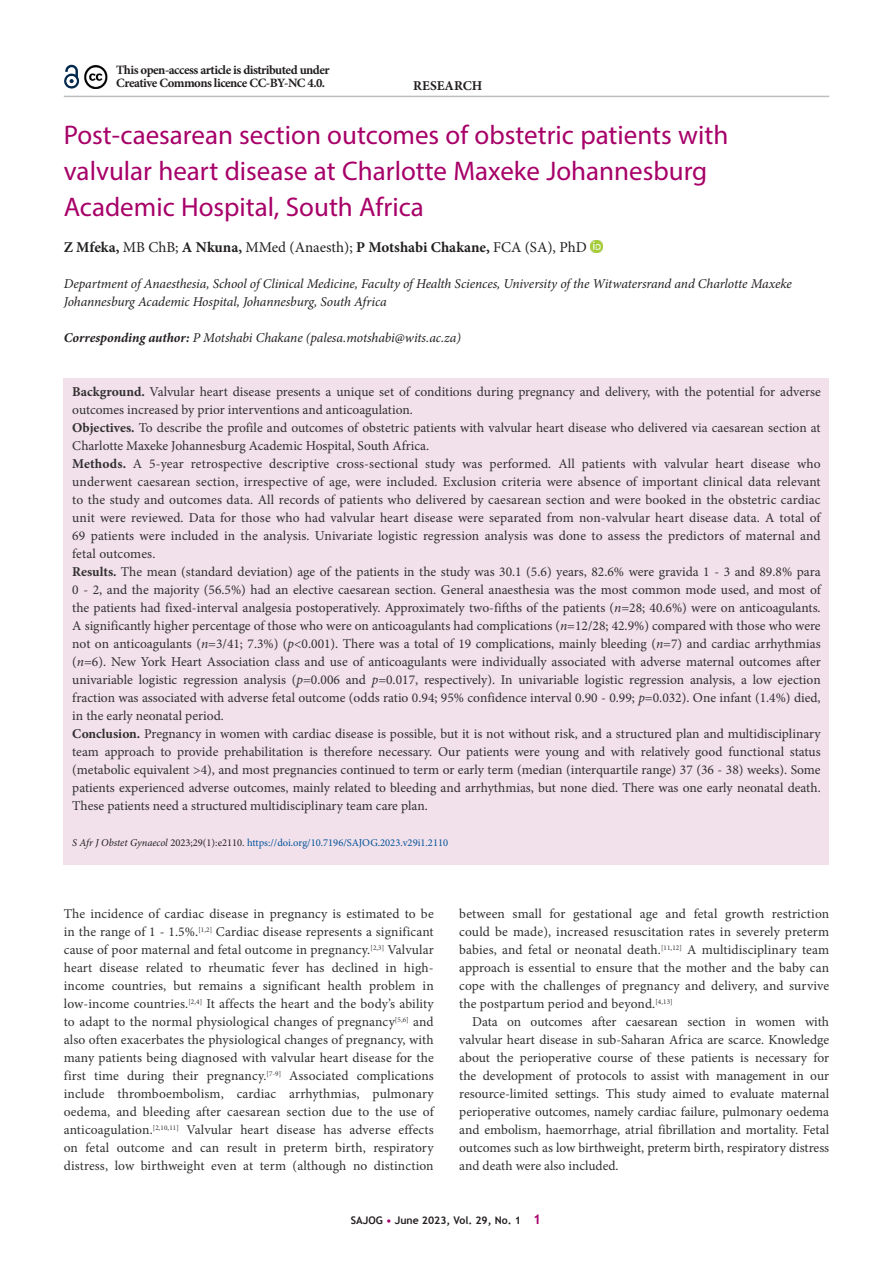
<style>
.page{position:relative;width:893px;height:1263px;background:#fff}
.page>*{position:absolute;margin:0;border:0;box-sizing:border-box;transform-origin:0 0}
.A_HEAD{font:27px/36px "Myriad Pro";color:#a70169}
.AUTHORS_NAME{font:700 15px "Minion Pro";color:#231f20}
.BODY_TEXT{font:13.5px/18px "Minion Pro";color:#312f30;text-align:justify}
.BODY_TEXT_INDENT{font:13.5px/18px "Minion Pro";color:#312f30;text-align:justify}
.AUTHOR_DETAILS{font:italic 13.5px/18px "Minion Pro";letter-spacing:-.01em;color:#231f20}
.CORRESPONDING_AUTHOR{font:italic 13.5px "Minion Pro";letter-spacing:-.005em;color:#231f20}
.t1{font:700 13.5px "Minion Pro";color:#231f20}
.BODY_TEXT_1ST_PARAGRAPH{font:700 12.75px/13.5px "Minion Pro";letter-spacing:-.04em;color:#231f20}
.CITELINE{font:10.5px "Minion Pro";color:#01529a}
.t2{font:700 10.5px "Trebuchet MS";color:#231f20}
.s1{font-weight:400}
.s2{font-weight:700}
.s3{font-style:italic}
.s4{font-style:italic;color:#231f20}
.s5{color:#231f20}
.s6{color:#a70169}
.s7{font-size:13.5px;color:#a70169}
</style>
<div class="page">
<hr style="left:64px;top:96px;width:765px;height:1px;background:#bcbdc0">
<div style="left:64px;top:378px;width:765px;height:486px;background:#f2e1ea"></div>
<svg style="left:590px;top:240px;width:12px;height:12px"></svg>
<svg style="left:64px;top:64px;width:16px;height:25px"></svg>
<img style="left:84px;top:65px;width:24px;height:23px">
<p class="BODY_TEXT_1ST_PARAGRAPH" style="left:116px;top:63px;width:215px">This open-access article is distributed under<br>Creative Commons licence CC-BY-NC 4.0.</p>
<p class="t1" style="left:413px;top:76px;width:71px">RESEARCH</p>
<h1 class="A_HEAD" style="left:64px;top:117px;width:666px">Post-caesarean section outcomes of obstetric patients with valvular heart disease at Charlotte Maxeke Johannesburg<br>Academic Hospital, South Africa</h1>
<p class="AUTHORS_NAME" style="left:64px;top:237px;width:525px">Z Mfeka, <span class="s1">MB ChB;</span> A Nkuna, <span class="s1">MMed (Anaesth);</span> P Motshabi Chakane, <span class="s1">FCA (SA), PhD</span></p>
<p class="AUTHOR_DETAILS" style="left:64px;top:275px;width:730px">Department of Anaesthesia, School of Clinical Medicine, Faculty of Health Sciences, University of the Witwatersrand and Charlotte Maxeke<br>Johannesburg Academic Hospital, Johannesburg, South Africa</p>
<p class="CORRESPONDING_AUTHOR" style="left:64px;top:328px;width:399px"><span class="s2">Corresponding author:</span> P Motshabi Chakane (palesa.motshabi@wits.ac.za)</p>
<p class="BODY_TEXT" style="left:72px;top:383px;width:750px"><span class="s2">Background.</span> Valvular heart disease presents a unique set of conditions during pregnancy and delivery, with the potential for adverse outcomes increased by prior interventions and anticoagulation.</p>
<p class="BODY_TEXT" style="left:72px;top:419px;width:750px"><span class="s2">Objectives.</span> To describe the profile and outcomes of obstetric patients with valvular heart disease who delivered via caesarean section at<br>Charlotte Maxeke Johannesburg Academic Hospital, South Africa.</p>
<p class="BODY_TEXT" style="left:72px;top:455px;width:750px"><span class="s2">Methods.</span> A 5-year retrospective descriptive cross-sectional study was performed. All patients with valvular heart disease who underwent caesarean section, irrespective of age, were included. Exclusion criteria were absence of important clinical data relevant to the study and outcomes data. All records of patients who delivered by caesarean section and were booked in the obstetric cardiac unit were reviewed. Data for those who had valvular heart disease were separated from non-valvular heart disease data. A total of 69 patients were included in the analysis. Univariate logistic regression analysis was done to assess the predictors of maternal and fetal outcomes.</p>
<p class="BODY_TEXT" style="left:72px;top:563px;width:750px"><span class="s2">Results.</span> The mean (standard deviation) age of the patients in the study was 30.1 (5.6) years, 82.6% were gravida 1 - 3 and 89.8% para 0 - 2, and the majority (56.5%) had an elective caesarean section. General anaesthesia was the most common mode used, and most of the patients had fixed-interval analgesia postoperatively. Approximately two-fifths of the patients (<span class="s3">n</span>=28; 40.6%) were on anticoagulants.<br>A significantly higher percentage of those who were on anticoagulants had complications (<span class="s3">n</span>=12/28; 42.9%) compared with those who were not on anticoagulants (<span class="s3">n</span>=3/41; 7.3%) (<span class="s3">p</span>&lt;0.001). There was a total of 19 complications, mainly bleeding (<span class="s3">n</span>=7) and cardiac arrhythmias (<span class="s3">n</span>=6). New York Heart Association class and use of anticoagulants were individually associated with adverse maternal outcomes after univariable logistic regression analysis (<span class="s3">p</span>=0.006 and <span class="s3">p</span>=0.017, respectively). In univariable logistic regression analysis, a low ejection fraction was associated with adverse fetal outcome (odds ratio 0.94; 95% confidence interval 0.90 - 0.99; <span class="s3">p</span>=0.032). One infant (1.4%) died, in the early neonatal period.</p>
<p class="BODY_TEXT" style="left:72px;top:725px;width:750px"><span class="s2">Conclusion.</span> Pregnancy in women with cardiac disease is possible, but it is not without risk, and a structured plan and multidisciplinary team approach to provide prehabilitation is therefore necessary. Our patients were young and with relatively good functional status (metabolic equivalent &gt;4), and most pregnancies continued to term or early term (median (interquartile range) 37 (36 - 38) weeks). Some patients experienced adverse outcomes, mainly related to bleeding and arrhythmias, but none died. There was one early neonatal death.<br>These patients need a structured multidisciplinary team care plan.</p>
<p class="CITELINE" style="left:72px;top:836px;width:377px"><span class="s4">S Afr J Obstet Gynaecol</span> <span class="s5">2023;29(1):e2110.</span> https://doi.org/10.7196/SAJOG.2023.v29i1.2110</p>
<p class="BODY_TEXT" style="left:64px;top:905px;width:371px">The incidence of cardiac disease in pregnancy is estimated to be in the range of 1 - 1.5%.<sup>[1,2]</sup> Cardiac disease represents a significant cause of poor maternal and fetal outcome in pregnancy.<sup>[2,3]</sup> Valvular heart disease related to rheumatic fever has declined in high&shy;income countries, but remains a significant health problem in low-income countries.<sup>[2,4]</sup> It affects the heart and the body’s ability to adapt to the normal physiological changes of pregnancy<sup>[5,6]</sup> and also often exacerbates the physiological changes of pregnancy, with many patients being diagnosed with valvular heart disease for the first time during their pregnancy.<sup>[7-9]</sup> Associated complications include thromboembolism, cardiac arrhythmias, pulmonary oedema, and bleeding after caesarean section due to the use of anticoagulation.<sup>[2,10,11]</sup> Valvular heart disease has adverse effects on fetal outcome and can result in preterm birth, respiratory distress, low birthweight even at term (although no distinction</p>
<p class="BODY_TEXT" style="left:459px;top:905px;width:371px">between small for gestational age and fetal growth restriction could be made), increased resuscitation rates in severely preterm babies, and fetal or neonatal death.<sup>[11,12]</sup> A multidisciplinary team approach is essential to ensure that the mother and the baby can cope with the challenges of pregnancy and delivery, and survive the postpartum period and beyond.<sup>[4,13]</sup></p>
<p class="BODY_TEXT_INDENT" style="left:459px;top:1013px;width:371px;text-indent:13px">Data on outcomes after caesarean section in women with valvular heart disease in sub-Saharan Africa are scarce. Knowledge about the perioperative course of these patients is necessary for the development of protocols to assist with management in our resource-limited settings. This study aimed to evaluate maternal perioperative outcomes, namely cardiac failure, pulmonary oedema and embolism, haemorrhage, atrial fibrillation and mortality. Fetal outcomes such as low birthweight, preterm birth, respiratory distress and death were also included.</p>
<p class="t2" style="left:351px;top:1214px;width:192px">SAJOG <span class="s6">•</span> June 2023, Vol. 29, No. 1 <span class="s7">1</span></p>
</div>
